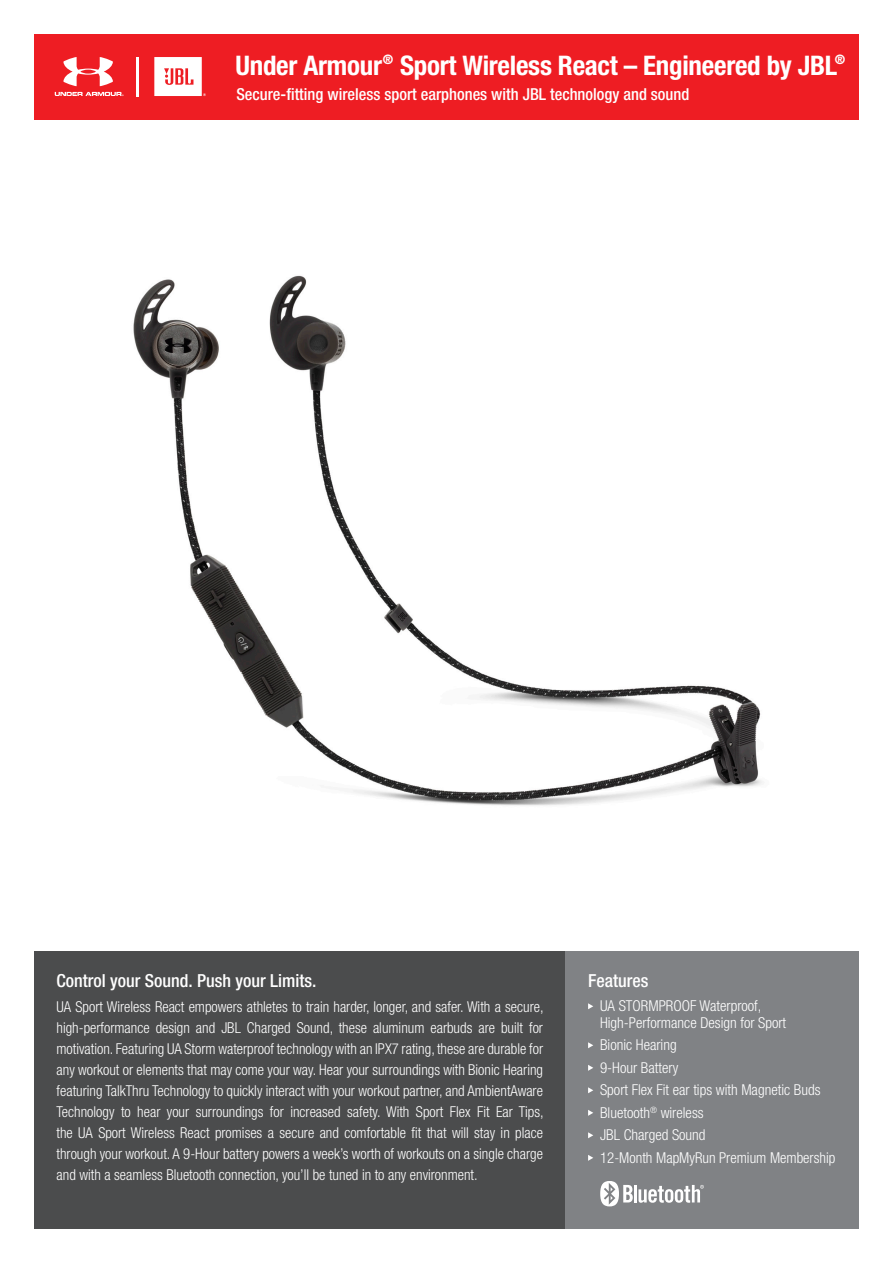
<style>
.page{position:relative;width:893px;height:1263px;background:#fff}
.page>*{position:absolute;margin:0;border:0;box-sizing:border-box;transform-origin:0 0}
.t1{font:700 condensed 27px "Helvetica Neue LT Pro";letter-spacing:-.01em;color:#fff}
.t2{font:500 condensed 18px "Helvetica Neue LT Pro";color:#fff}
.t3{font:500 condensed 16.5px "Helvetica Neue LT Pro";color:#fff}
.t4{font:300 condensed 15px/21px "Helvetica Neue LT Pro";color:#fff;text-align:justify}
</style>
<div class="page">
<img style="left:133px;top:275px;width:630px;height:531px">
<div style="left:34px;top:951px;width:532px;height:278px;background:#4b4c4d"></div>
<div style="left:566px;top:951px;width:293px;height:278px;background:#808285"></div>
<svg style="left:588px;top:1003px;width:5px;height:6px"></svg>
<svg style="left:588px;top:1042px;width:5px;height:6px"></svg>
<svg style="left:588px;top:1065px;width:5px;height:6px"></svg>
<svg style="left:588px;top:1087px;width:5px;height:6px"></svg>
<svg style="left:588px;top:1110px;width:5px;height:6px"></svg>
<svg style="left:588px;top:1132px;width:5px;height:6px"></svg>
<svg style="left:588px;top:1155px;width:5px;height:6px"></svg>
<div style="left:34px;top:34px;width:825px;height:85px;background:#ee1d23"></div>
<svg style="left:63px;top:57px;width:50px;height:29px"></svg>
<svg style="left:55px;top:92px;width:69px;height:4px"></svg>
<svg style="left:154px;top:57px;width:52px;height:39px;background:#fbd0d2"></svg>
<hr style="left:136px;top:57px;width:3px;height:40px;background:#fff">
<svg style="left:600px;top:1181px;width:104px;height:25px"></svg>
<p class="t1" style="left:236px;top:49px;width:611px">Under Armour<sup>®</sup> Sport Wireless React – Engineered by JBL<sup>®</sup></p>
<p class="t3" style="left:236px;top:84px;width:454px">Secure-fitting wireless sport earphones with JBL technology and sound</p>
<p class="t2" style="left:57px;top:970px;width:261px">Control your Sound. Push your Limits.</p>
<p class="t4" style="left:57px;top:996px;width:489px">UA Sport Wireless React empowers athletes to train harder, longer, and safer. With a secure, high-performance design and JBL Charged Sound, these aluminum earbuds are built for motivation. Featuring UA Storm waterproof technology with an IPX7 rating, these are durable for any workout or elements that may come your way. Hear your surroundings with Bionic Hearing featuring TalkThru Technology to quickly interact with your workout partner, and AmbientAware Technology to hear your surroundings for increased safety. With Sport Flex Fit Ear Tips, the UA Sport Wireless React promises a secure and comfortable fit that will stay in place through your workout. A 9-Hour battery powers a week’s worth of workouts on a single charge and with a seamless Bluetooth connection, you’ll be tuned in to any environment.</p>
<p class="t2" style="left:588px;top:970px;width:62px">Features</p>
<p class="t4" style="left:600px;top:998px;width:188px;line-height:16.5px">UA STORMPROOF Waterproof,<br>High-Performance Design for Sport</p>
<p class="t4" style="left:600px;top:1034px;width:78px">Bionic Hearing</p>
<p class="t4" style="left:600px;top:1057px;width:80px">9-Hour Battery</p>
<p class="t4" style="left:600px;top:1079px;width:222px">Sport Flex Fit ear tips with Magnetic Buds</p>
<p class="t4" style="left:600px;top:1102px;width:105px">Bluetooth<sup>®</sup> wireless</p>
<p class="t4" style="left:600px;top:1124px;width:107px">JBL Charged Sound</p>
<p class="t4" style="left:600px;top:1147px;width:237px">12-Month MapMyRun Premium Membership</p>
</div>
